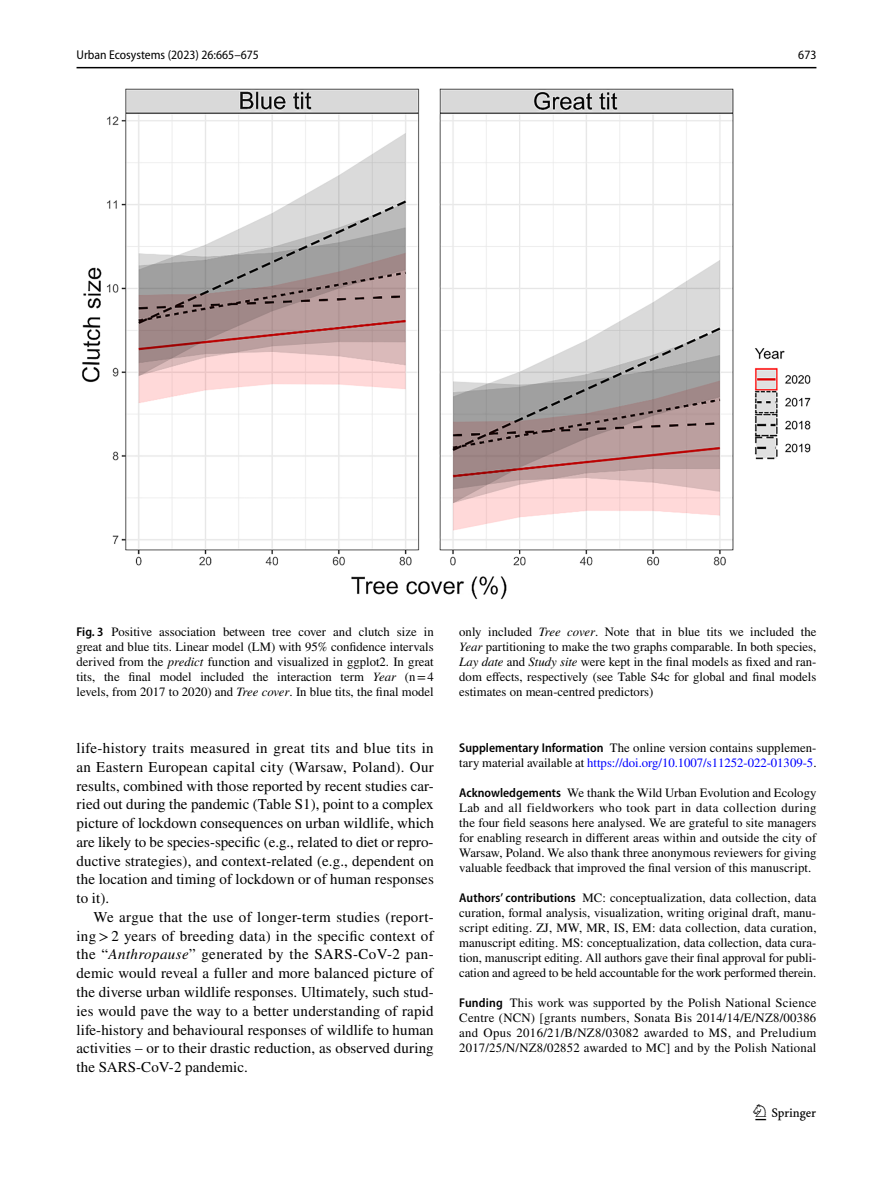
<style>
.page{position:relative;width:893px;height:1187px;background:#fff}
.page>*{position:absolute;margin:0;border:0;box-sizing:border-box;transform-origin:0 0}
.t1{font:22.5px "Springnew Regular 3";color:#000}
.t2{font:15px/18.8px "STIX";letter-spacing:.005em;color:#000;text-align:justify}
.t3{font:12.75px/15px "STIX";color:#000;text-align:justify}
.t4{font:semi-condensed 12.75px "Myriad Pro";color:#000}
.s1{font-family:"Myriad Pro";font-weight:600;font-stretch:semi-condensed}
.s2{font-style:italic}
.s3{color:#00f}
</style>
<div class="page">
<hr style="left:77px;top:67px;width:739px;height:1px;background:#000">
<img style="left:82px;top:88px;width:729px;height:512px">
<p class="t4" style="left:77px;top:48px;width:184px">Urban Ecosystems (2023) 26:665–675</p>
<p class="t4" style="left:798px;top:48px;width:20px">673</p>
<p class="t3" style="left:77px;top:625px;width:359px"><span class="s1">Fig. 3</span> Positive association between tree cover and clutch size in great and blue tits. Linear model (LM) with 95% confidence intervals derived from the <span class="s2">predict</span> function and visualized in ggplot2. In great tits, the final model included the interaction term <span class="s2">Year</span> (n=4 levels, from 2017 to 2020) and <span class="s2">Tree cover</span>. In blue tits, the final model</p>
<p class="t3" style="left:459px;top:624px;width:359px">only included <span class="s2">Tree cover</span>. Note that in blue tits we included the <span class="s2">Year</span> partitioning to make the two graphs comparable. In both species, <span class="s2">Lay date</span> and <span class="s2">Study site</span> were kept in the final models as fixed and ran&shy;dom effects, respectively (see Table S4c for global and final models estimates on mean-centred predictors)</p>
<p class="t2" style="left:77px;top:739px;width:359px">life-history traits measured in great tits and blue tits in an Eastern European capital city (Warsaw, Poland). Our results, combined with those reported by recent studies car&shy;ried out during the pandemic (Table S1), point to a complex picture of lockdown consequences on urban wildlife, which are likely to be species-specific (e.g., related to diet or repro&shy;ductive strategies), and context-related (e.g., dependent on the location and timing of lockdown or of human responses to it).</p>
<p class="t2" style="left:77px;top:908px;width:359px;text-indent:17px">We argue that the use of longer-term studies (report&shy;ing&gt;2 years of breeding data) in the specific context of the “<span class="s2">Anthropause</span>” generated by the SARS-CoV-2 pan&shy;demic would reveal a fuller and more balanced picture of the diverse urban wildlife responses. Ultimately, such stud&shy;ies would pave the way to a better understanding of rapid life-history and behavioural responses of wildlife to human activities – or to their drastic reduction, as observed during the SARS-CoV-2 pandemic.</p>
<p class="t3" style="left:459px;top:740px;width:359px"><span class="s1">Supplementary Information</span> The online version contains supplemen&shy;tary material available at <span class="s3">https://doi.org/10.1007/s11252-022-01309-5</span>.</p>
<p class="t3" style="left:459px;top:785px;width:359px"><span class="s1">Acknowledgements</span> We thank the Wild Urban Evolution and Ecology Lab and all fieldworkers who took part in data collection during the four field seasons here analysed. We are grateful to site managers for enabling research in different areas within and outside the city of Warsaw, Poland. We also thank three anonymous reviewers for giving valuable feedback that improved the final version of this manuscript.</p>
<p class="t3" style="left:459px;top:890px;width:359px"><span class="s1">Authors’ contributions</span> MC: conceptualization, data collection, data curation, formal analysis, visualization, writing original draft, manu&shy;script editing. ZJ, MW, MR, IS, EM: data collection, data curation, manuscript editing. MS: conceptualization, data collection, data cura&shy;tion, manuscript editing. All authors gave their final approval for publi&shy;cation and agreed to be held accountable for the work performed therein.</p>
<p class="t3" style="left:459px;top:995px;width:359px"><span class="s1">Funding</span> This work was supported by the Polish National Science Centre (NCN) [grants numbers, Sonata Bis 2014/14/E/NZ8/00386 and Opus 2016/21/B/NZ8/03082 awarded to MS, and Preludium 2017/25/N/NZ8/02852 awarded to MC] and by the Polish National</p>
<h1 class="t1" style="left:755px;top:1104px;width:62px">1 3</h1>
</div>
